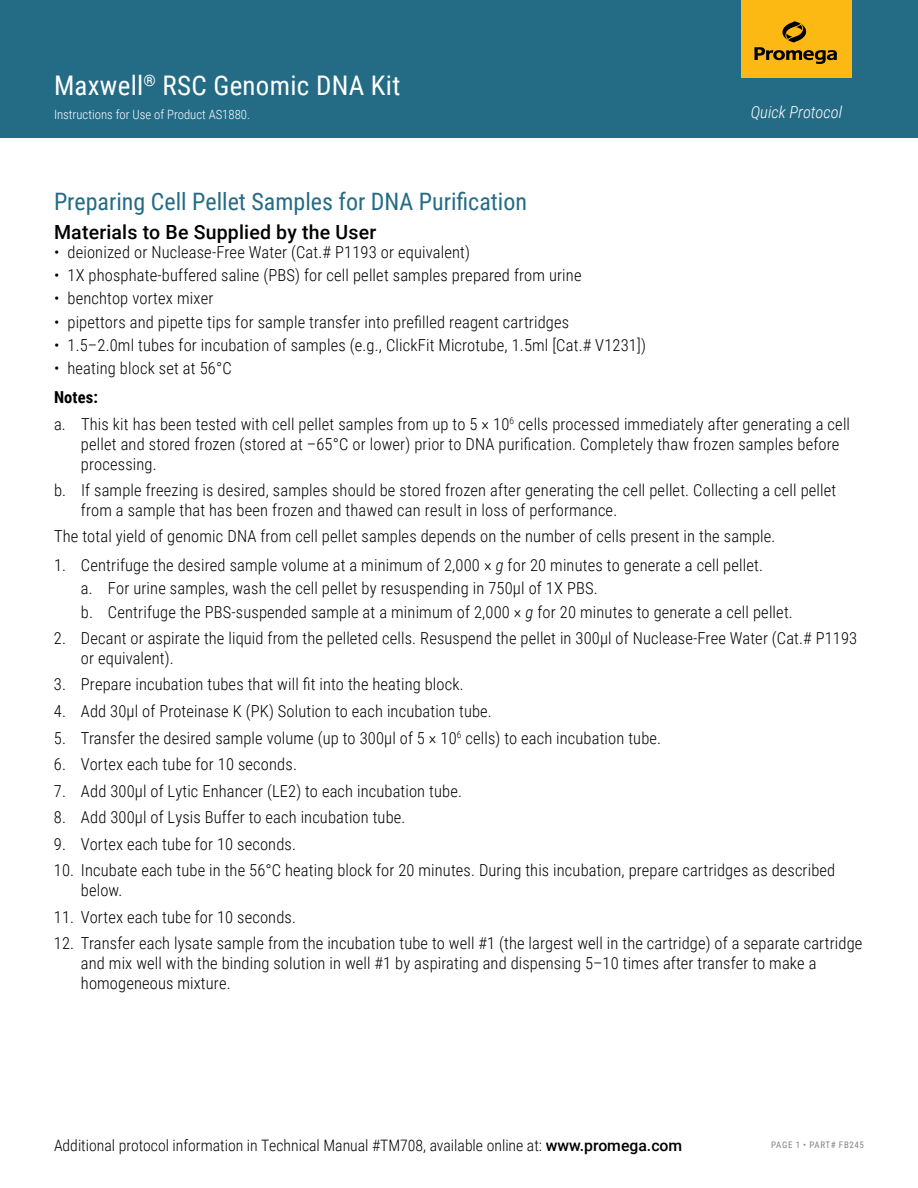
<style>
.page{position:relative;width:918px;height:1188px;background:#fff}
.page>*{position:absolute;margin:0;border:0;box-sizing:border-box;transform-origin:0 0}
.t1{font:27px "Roboto Condensed";letter-spacing:.01em;color:#fff}
.t2{font:24px "Roboto Condensed";color:#246b86}
.t3{font:500 19.5px "Roboto";letter-spacing:.01em;color:#000}
.t4{font:300 16.5px/19.8px "Roboto Condensed";letter-spacing:.01em;color:#000}
.t5{font:italic 300 16.5px "Roboto Condensed";color:#fff}
.t6{font:300 15.75px "Roboto Condensed";color:#000}
.t7{font:300 12.75px "Roboto Condensed";color:#fff}
.t8{font:9px "Roboto Condensed";letter-spacing:.06em;color:#808285}
.s1{font-weight:700}
.s2{font-style:italic}
.s3{font-family:"Roboto";font-weight:500}
</style>
<div class="page">
<div style="left:0;top:0;width:918px;height:138px;background:#246b86"></div>
<div style="left:741px;top:0;width:110px;height:78px;background:#fdb913"></div>
<svg style="left:754px;top:21px;width:83px;height:43px"></svg>
<h1 class="t1" style="left:54px;top:67px;width:348px">Maxwell<sup>®</sup> RSC Genomic DNA Kit</h1>
<p class="t7" style="left:54px;top:106px;width:198px">Instructions for Use of Product AS1880.</p>
<p class="t5" style="left:751px;top:100px;width:93px">Quick Protocol</p>
<h2 class="t2" style="left:54px;top:184px;width:475px">Preparing Cell Pellet Samples for DNA Purification</h2>
<p class="t3" style="left:54px;top:218px;width:324px">Materials to Be Supplied by the User</p>
<p class="t4" style="left:54px;top:242px;width:418px">• deionized or Nuclease-Free Water (Cat.# P1193 or equivalent)</p>
<p class="t4" style="left:54px;top:265px;width:529px">• 1X phosphate-buffered saline (PBS) for cell pellet samples prepared from urine</p>
<p class="t4" style="left:54px;top:288px;width:161px">• benchtop vortex mixer</p>
<p class="t4" style="left:54px;top:311px;width:517px">• pipettors and pipette tips for sample transfer into prefilled reagent cartridges</p>
<p class="t4" style="left:54px;top:334px;width:593px">• 1.5–2.0ml tubes for incubation of samples (e.g., ClickFit Microtube, 1.5ml [Cat.# V1231])</p>
<p class="t4" style="left:54px;top:357px;width:179px">• heating block set at 56°C</p>
<p class="t4" style="left:54px;top:384px;width:798px;line-height:26.5px"><span class="s1">Notes:<br></span>a. This kit has been tested with cell pellet samples from up to 5 × 10<sup>6</sup> cells processed immediately after generating a cell</p>
<p class="t4" style="left:81px;top:433px;width:760px">pellet and stored frozen (stored at –65°C or lower) prior to DNA purification. Completely thaw frozen samples before processing.</p>
<p class="t4" style="left:81px;top:480px;width:757px;text-indent:-27px">b. If sample freezing is desired, samples should be stored frozen after generating the cell pellet. Collecting a cell pellet from a sample that has been frozen and thawed can result in loss of performance.</p>
<p class="t4" style="left:54px;top:526px;width:723px">The total yield of genomic DNA from cell pellet samples depends on the number of cells present in the sample.</p>
<p class="t4" style="left:81px;top:553px;width:713px;line-height:23.2px;text-indent:-27px">1. Centrifuge the desired sample volume at a minimum of 2,000 × <span class="s2">g</span> for 20 minutes to generate a cell pellet.<br>a. For urine samples, wash the cell pellet by resuspending in 750µl of 1X PBS.<br>b. Centrifuge the PBS-suspended sample at a minimum of 2,000 × <span class="s2">g</span> for 20 minutes to generate a cell pellet.</p>
<p class="t4" style="left:81px;top:628px;width:778px;text-indent:-27px">2. Decant or aspirate the liquid from the pelleted cells. Resuspend the pellet in 300µl of Nuclease-Free Water (Cat.# P1193 or equivalent).</p>
<p class="t4" style="left:54px;top:674px;width:411px">3. Prepare incubation tubes that will fit into the heating block.</p>
<p class="t4" style="left:54px;top:701px;width:439px">4. Add 30µl of Proteinase K (PK) Solution to each incubation tube.</p>
<p class="t4" style="left:54px;top:727px;width:609px">5. Transfer the desired sample volume (up to 300µl of 5 × 10<sup>6</sup> cells) to each incubation tube.</p>
<p class="t4" style="left:54px;top:754px;width:245px">6. Vortex each tube for 10 seconds.</p>
<p class="t4" style="left:54px;top:780px;width:410px">7. Add 300µl of Lytic Enhancer (LE2) to each incubation tube.</p>
<p class="t4" style="left:54px;top:807px;width:353px">8. Add 300µl of Lysis Buffer to each incubation tube.</p>
<p class="t4" style="left:54px;top:833px;width:243px">9. Vortex each tube for 10 seconds.</p>
<p class="t4" style="left:81px;top:860px;width:756px;text-indent:-27px">10. Incubate each tube in the 56°C heating block for 20 minutes. During this incubation, prepare cartridges as described below.</p>
<p class="t4" style="left:54px;top:906px;width:243px">11. Vortex each tube for 10 seconds.</p>
<p class="t4" style="left:81px;top:933px;width:783px;text-indent:-27px">12. Transfer each lysate sample from the incubation tube to well #1 (the largest well in the cartridge) of a separate cartridge and mix well with the binding solution in well #1 by aspirating and dispensing 5–10 times after transfer to make a homogeneous mixture.</p>
<p class="t6" style="left:54px;top:1134px;width:630px">Additional protocol information in Technical Manual #TM708, available online at: <span class="s3">www.promega.com</span></p>
<p class="t8" style="left:771px;top:1139px;width:94px">PAGE 1 • PART# FB245</p>
</div>
